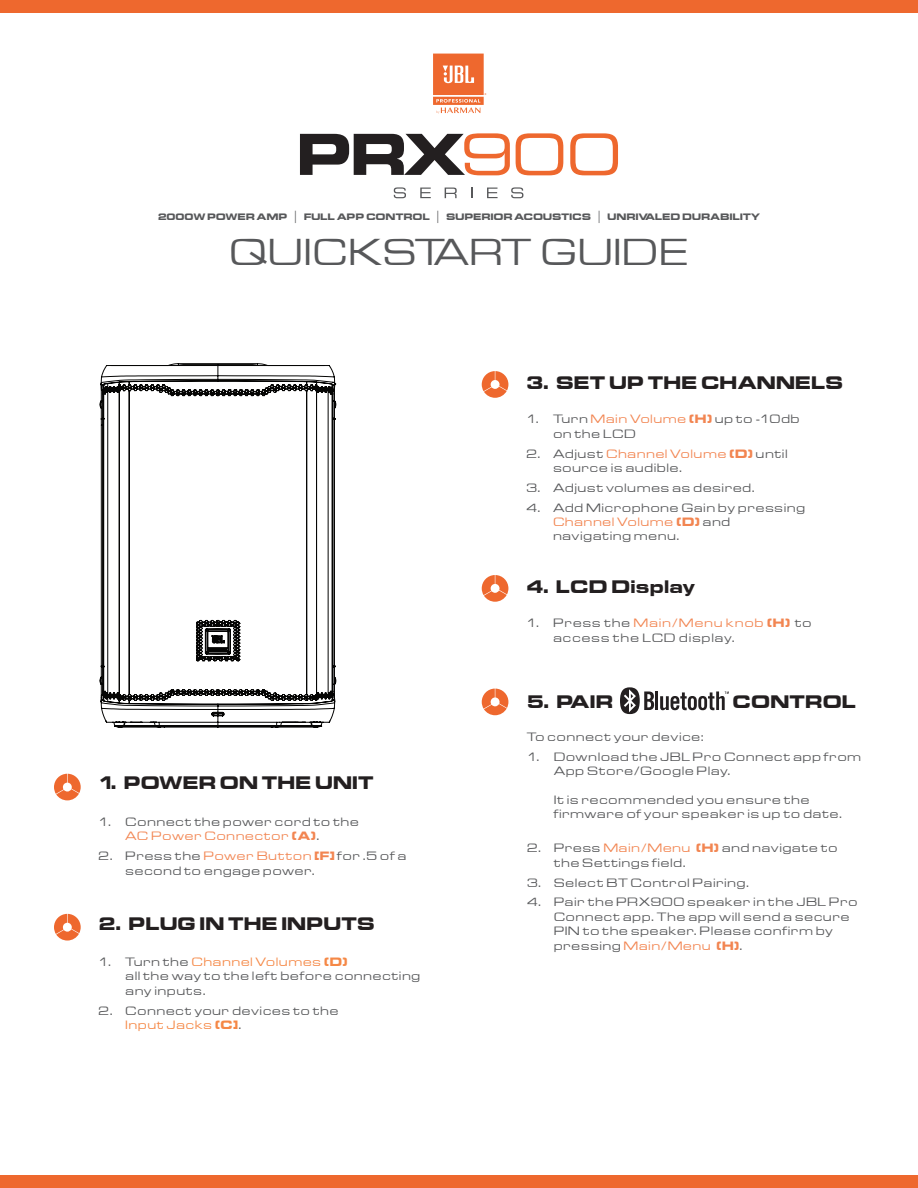
<style>
.page{position:relative;width:918px;height:1188px;background:#fff}
.page>*{position:absolute;margin:0;border:0;box-sizing:border-box;transform-origin:0 0}
.t1{font:37.2px "Eddmond";color:#57585a}
.Heading_1{font:700 18px "Eddmond";color:#231f20}
.Body_Normal{font:12px/14.4px "Eddmond";letter-spacing:.03em;color:#57585a}
.Body_Normal-2{font:12px/14.4px "Eddmond";letter-spacing:.05em;color:#57585a}
.t2{font:700 9.3px "Eddmond";color:#57585a}
.s1{color:#f28551}
.s2{font-weight:700;color:#f28551}
.s3{color:#f58846}
.s4{font-weight:700;color:#f58846}
</style>
<div class="page">
<div style="left:0;top:0;width:918px;height:13px;background:#ee682e"></div>
<div style="left:0;top:1175px;width:918px;height:13px;background:#ee682e"></div>
<svg style="left:433px;top:54px;width:53px;height:60px"></svg>
<svg style="left:54px;top:774px;width:27px;height:26px"></svg>
<svg style="left:54px;top:914px;width:27px;height:27px"></svg>
<svg style="left:482px;top:371px;width:26px;height:27px"></svg>
<svg style="left:620px;top:687px;width:34px;height:27px"></svg>
<hr style="left:655px;top:691px;width:3px;height:19px;background:#231f20">
<svg style="left:660px;top:691px;width:69px;height:19px"></svg>
<svg style="left:482px;top:689px;width:26px;height:26px"></svg>
<svg style="left:482px;top:575px;width:26px;height:27px"></svg>
<svg style="left:99px;top:363px;width:237px;height:365px"></svg>
<svg style="left:209px;top:636px;width:18px;height:15px"></svg>
<svg style="left:103px;top:385px;width:2px;height:7px"></svg>
<svg style="left:300px;top:133px;width:210px;height:42px"></svg>
<svg style="left:516px;top:133px;width:47px;height:42px"></svg>
<svg style="left:570px;top:133px;width:48px;height:42px"></svg>
<svg style="left:394px;top:187px;width:12px;height:11px"></svg>
<svg style="left:420px;top:188px;width:11px;height:10px"></svg>
<svg style="left:445px;top:188px;width:12px;height:10px"></svg>
<svg style="left:487px;top:188px;width:11px;height:10px"></svg>
<svg style="left:511px;top:187px;width:12px;height:11px"></svg>
<p class="t2" style="left:158px;top:210px;width:604px">2000W POWER AMP | FULL APP CONTROL | SUPERIOR ACOUSTICS | UNRIVALED DURABILITY</p>
<p class="t1" style="left:229px;top:227px;width:462px">QUICKSTART GUIDE</p>
<p class="Heading_1" style="left:526px;top:371px;width:318px">3. SET UP THE CHANNELS</p>
<p class="Body_Normal" style="left:553px;top:412px;width:248px;text-indent:-27px">1. Turn <span class="s1">Main Volume</span> <span class="s2">(H)</span> up to -10db on the LCD</p>
<p class="Body_Normal" style="left:553px;top:446px;width:236px;text-indent:-27px">2. Adjust <span class="s1">Channel Volume</span> <span class="s2">(D)</span> until source is audible.</p>
<p class="Body_Normal" style="left:526px;top:480px;width:230px">3. Adjust volumes as desired.</p>
<p class="Body_Normal" style="left:553px;top:500px;width:254px;text-indent:-27px">4. Add Microphone Gain by pressing<br><span class="s1">Channel Volume</span> <span class="s2">(D)</span> and navigating menu.</p>
<p class="Heading_1" style="left:526px;top:575px;width:171px">4. LCD Display</p>
<p class="Body_Normal-2" style="left:553px;top:616px;width:260px;text-indent:-27px">1. Press the <span class="s1">Main/Menu knob</span> <span class="s2">(H)</span> to access the LCD display.</p>
<p class="Heading_1" style="left:98px;top:771px;width:277px">1. POWER ON THE UNIT</p>
<p class="Body_Normal" style="left:125px;top:815px;width:235px;text-indent:-27px">1. Connect the power cord to the<br><span class="s1">AC Power Connector</span> <span class="s2">(A)</span>.</p>
<p class="Body_Normal" style="left:125px;top:849px;width:283px;text-indent:-27px">2. Press the <span class="s1">Power Button</span> <span class="s2">[F]</span> for .5 of a second to engage power.</p>
<p class="Heading_1" style="left:98px;top:912px;width:278px">2. PLUG IN THE INPUTS</p>
<p class="Body_Normal" style="left:125px;top:955px;width:297px;text-indent:-27px">1. Turn the <span class="s3">Channel Volumes</span> <span class="s4">(D)<br></span>all the way to the left before connecting any inputs.</p>
<p class="Body_Normal" style="left:125px;top:1003px;width:215px;text-indent:-27px">2. Connect your devices to the<br><span class="s3">Input Jacks</span> <span class="s4">(C]</span>.</p>
<p class="Heading_1" style="left:527px;top:689px;width:88px">5. PAIR</p>
<p class="Heading_1" style="left:732px;top:689px;width:125px">CONTROL</p>
<p class="Body_Normal" style="left:527px;top:729px;width:178px">To connect your device:</p>
<p class="Body_Normal" style="left:554px;top:749px;width:309px;text-indent:-27px">1. Download the JBL Pro Connect app from<br>App Store/Google Play.</p>
<p class="Body_Normal" style="left:554px;top:792px;width:290px">It is recommended you ensure the firmware of your speaker is up to date.</p>
<p class="Body_Normal" style="left:554px;top:841px;width:286px;text-indent:-27px">2. Press <span class="s1">Main/Menu</span> <span class="s2">(H)</span> and navigate to the Settings field.</p>
<p class="Body_Normal" style="left:527px;top:875px;width:224px">3. Select BT Control Pairing.</p>
<p class="Body_Normal" style="left:554px;top:895px;width:305px;text-indent:-27px">4. Pair the PRX900 speaker in the JBL Pro Connect app. The app will send a secure PIN to the speaker. Please confirm by pressing <span class="s1">Main/Menu</span> <span class="s2">(H)</span>.</p>
</div>
